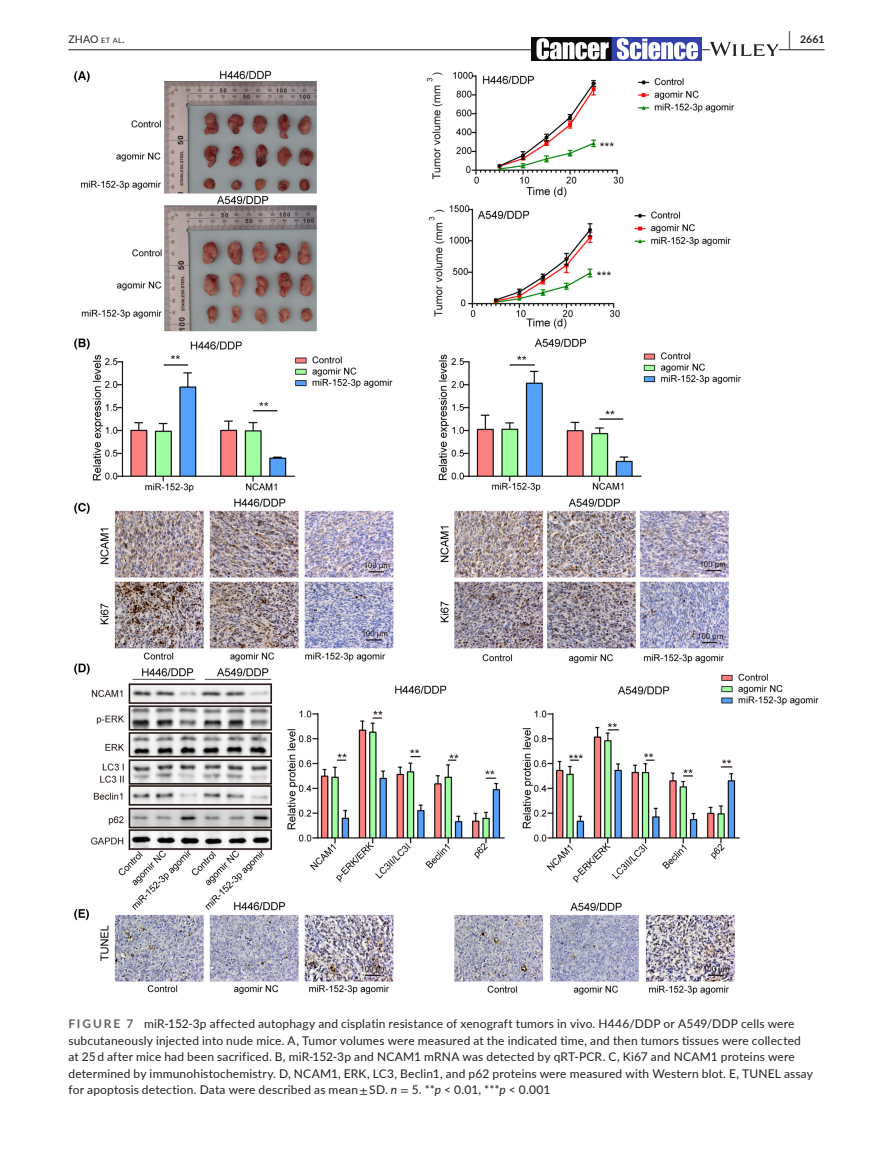
<style>
.page{position:relative;width:893px;height:1174px;background:#fff}
.page>*{position:absolute;margin:0;border:0;box-sizing:border-box;transform-origin:0 0}
.t1{font:12px/16.5px "Lato";letter-spacing:.015em;color:#231f20}
.t2{font:10.5px "Lato";color:#231f20}
.t3{font:700 10.5px "Lato";color:#231f20}
.s1{font-size:7.35px}
.s2{font-size:19.5px}
.s3{font-weight:700;color:#636366}
.s4{font-family:"STIX"}
.s5{font-style:italic}
</style>
<div class="page">
<hr style="left:68px;top:49px;width:756px;height:1px;background:#231f20">
<img style="left:531px;top:37px;width:170px;height:24px">
<svg style="left:710px;top:42px;width:69px;height:14px"></svg>
<img style="left:74px;top:70px;width:745px;height:925px">
<p class="t2" style="left:68px;top:31px;width:58px">ZHAO <span class="s1">et al</span>.</p>
<p class="t3" style="left:789px;top:31px;width:37px"><span class="s2">|</span> 2661</p>
<p class="t1" style="left:68px;top:1015px;width:746px"><span class="s3">FIGURE 7</span> miR-152-3p affected autophagy and cisplatin resistance of xenograft tumors in vivo. H446/DDP or A549/DDP cells were subcutaneously injected into nude mice. A, Tumor volumes were measured at the indicated time, and then tumors tissues were collected at 25 d after mice had been sacrificed. B, miR-152-3p and NCAM1 mRNA was detected by qRT-PCR. C, Ki67 and NCAM1 proteins were determined by immunohistochemistry. D, NCAM1, ERK, LC3, Beclin1, and p62 proteins were measured with Western blot. E, TUNEL assay for apoptosis detection. Data were described as mean <span class="s4">±</span> SD. <span class="s5">n</span> <span class="s4">=</span> 5. **<span class="s5">p</span> ˂ 0.01, ***<span class="s5">p</span> ˂ 0.001</p>
</div>
